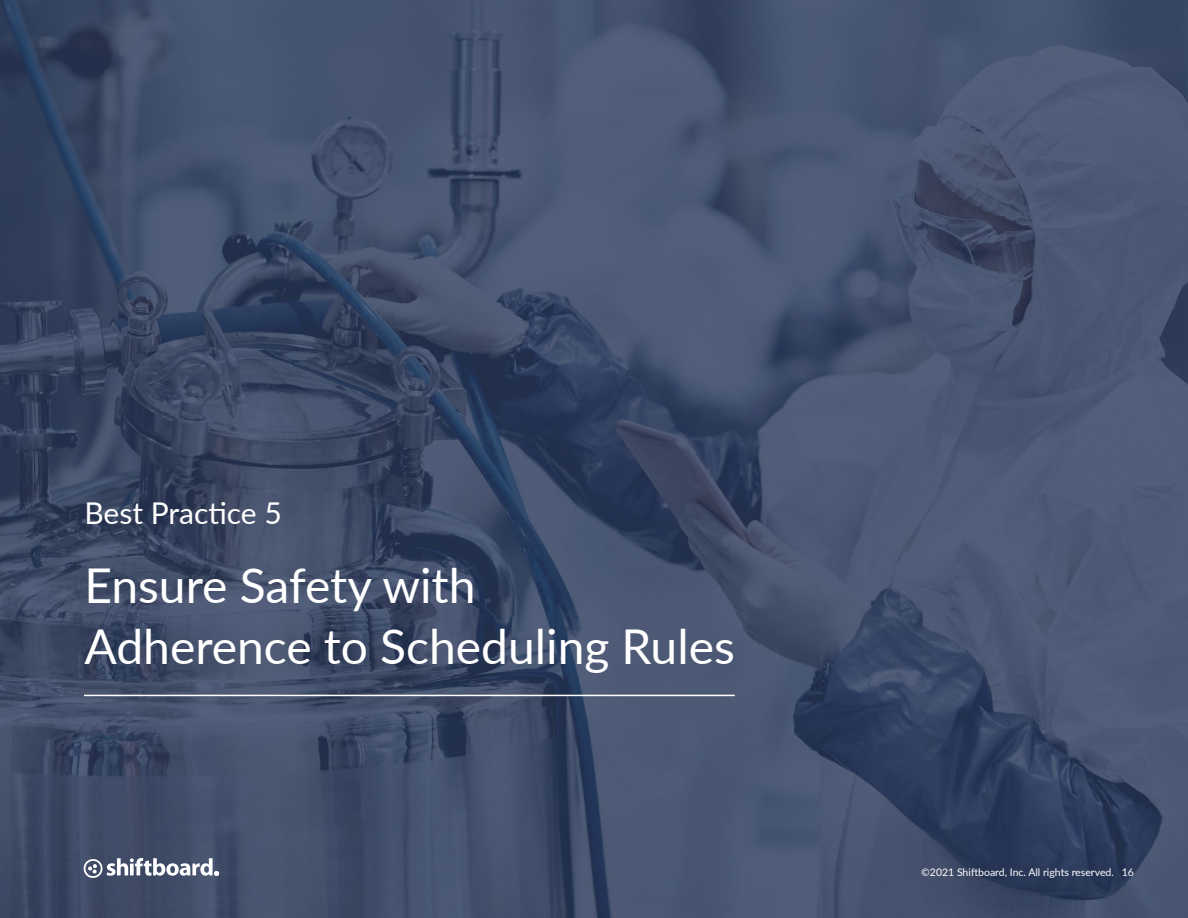
<style>
.page{position:relative;width:1188px;height:918px;background:#fff}
.page>*{position:absolute;margin:0;border:0;box-sizing:border-box;transform-origin:0 0}
.t1{font:48px/61.5px "Lato";color:#fff}
.t2{font:30px "Lato";letter-spacing:-.005em;color:#fff}
.t3{font:10.5px "Lato";color:#fff}
.t4{font:700 5.25px "Lato";color:#fff}
</style>
<div class="page">
<img style="left:0;top:0;width:1188px;height:918px">
<hr style="left:84px;top:695px;width:651px;height:1px;background:#fff">
<svg style="left:82px;top:858px;width:131px;height:21px"></svg>
<p class="t2" style="left:84px;top:491px;width:199px">Best Practice 5</p>
<p class="t1" style="left:84px;top:553px;width:652px">Ensure Safety with<br>Adherence to Scheduling Rules</p>
<p class="t4" style="left:214px;top:870px;width:6px">®</p>
<p class="t3" style="left:921px;top:865px;width:214px">©2021 Shiftboard, Inc. All rights reserved. 16</p>
</div>
